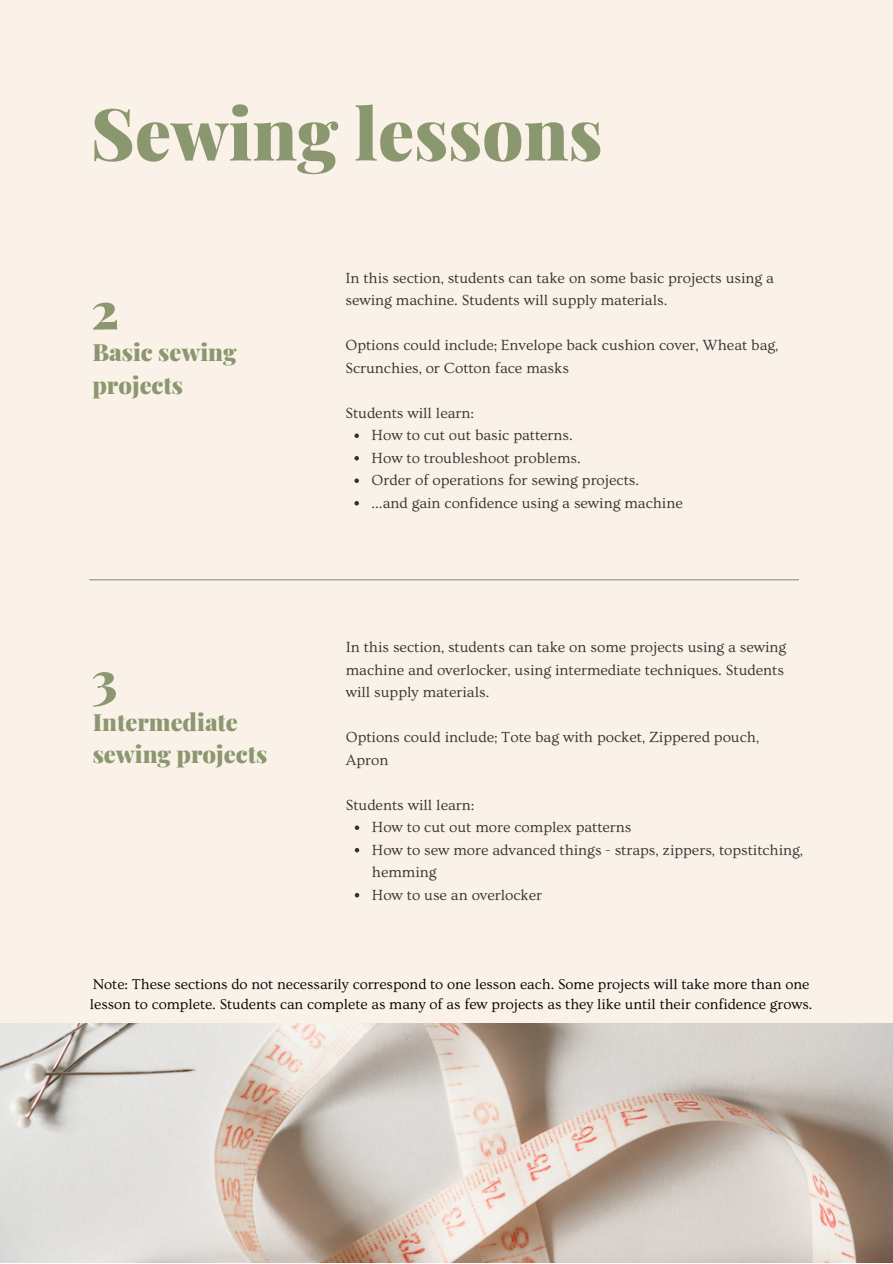
<style>
.page{position:relative;width:893px;height:1264px;background:#fff}
.page>*{position:absolute;margin:0;border:0;box-sizing:border-box;transform-origin:0 0}
.t1{font:900 72px "Playfair Display";color:#8b976f}
.t2{font:900 23.85px/32.5px "Playfair Display";color:#8b976f}
.t3{font:15.45px/22.5px "Ovo";color:#363231}
.t4{font:15px/20.2px "Ovo";color:#000}
</style>
<div class="page">
<div style="left:0;top:0;width:892px;height:1262px;background:#faf2e9"></div>
<svg style="left:354px;top:433px;width:5px;height:5px"></svg>
<svg style="left:354px;top:456px;width:5px;height:4px"></svg>
<svg style="left:354px;top:478px;width:5px;height:5px"></svg>
<svg style="left:354px;top:501px;width:5px;height:4px"></svg>
<img style="left:0;top:1023px;width:892px;height:239px">
<svg style="left:355px;top:825px;width:4px;height:5px"></svg>
<svg style="left:355px;top:848px;width:4px;height:4px"></svg>
<svg style="left:355px;top:893px;width:4px;height:4px"></svg>
<hr style="left:89px;top:579px;width:709px;height:1px;background:#8b976f">
<p class="t1" style="left:91px;top:83px;width:513px">Sewing lessons</p>
<p class="t2" style="left:92px;top:335px;width:146px">Basic sewing projects</p>
<p class="t2" style="left:93px;top:704px;width:176px">Intermediate sewing projects</p>
<p class="t3" style="left:345px;top:267px;width:430px">In this section, students can take on some basic projects using a sewing machine. Students will supply materials.</p>
<p class="t3" style="left:345px;top:334px;width:434px">Options could include; Envelope back cushion cover, Wheat bag,<br>Scrunchies, or Cotton face masks</p>
<p class="t3" style="left:345px;top:402px;width:130px">Students will learn:</p>
<p class="t3" style="left:371px;top:424px;width:203px">How to cut out basic patterns.</p>
<p class="t3" style="left:371px;top:447px;width:211px">How to troubleshoot problems.</p>
<p class="t3" style="left:371px;top:469px;width:269px">Order of operations for sewing projects.</p>
<p class="t3" style="left:371px;top:492px;width:312px">...and gain confidence using a sewing machine</p>
<p class="t3" style="left:346px;top:636px;width:442px">In this section, students can take on some projects using a sewing machine and overlocker, using intermediate techniques. Students will supply materials.</p>
<p class="t3" style="left:346px;top:726px;width:415px">Options could include; Tote bag with pocket, Zippered pouch,<br>Apron</p>
<p class="t3" style="left:346px;top:793px;width:130px">Students will learn:</p>
<p class="t3" style="left:372px;top:816px;width:261px">How to cut out more complex patterns</p>
<p class="t3" style="left:372px;top:838px;width:432px">How to sew more advanced things - straps, zippers, topstitching, hemming</p>
<p class="t3" style="left:372px;top:883px;width:172px">How to use an overlocker</p>
<p class="t4" style="left:90px;top:974px;width:724px">Note: These sections do not necessarily correspond to one lesson each. Some projects will take more than one lesson to complete. Students can complete as many of as few projects as they like until their confidence grows.</p>
</div>
